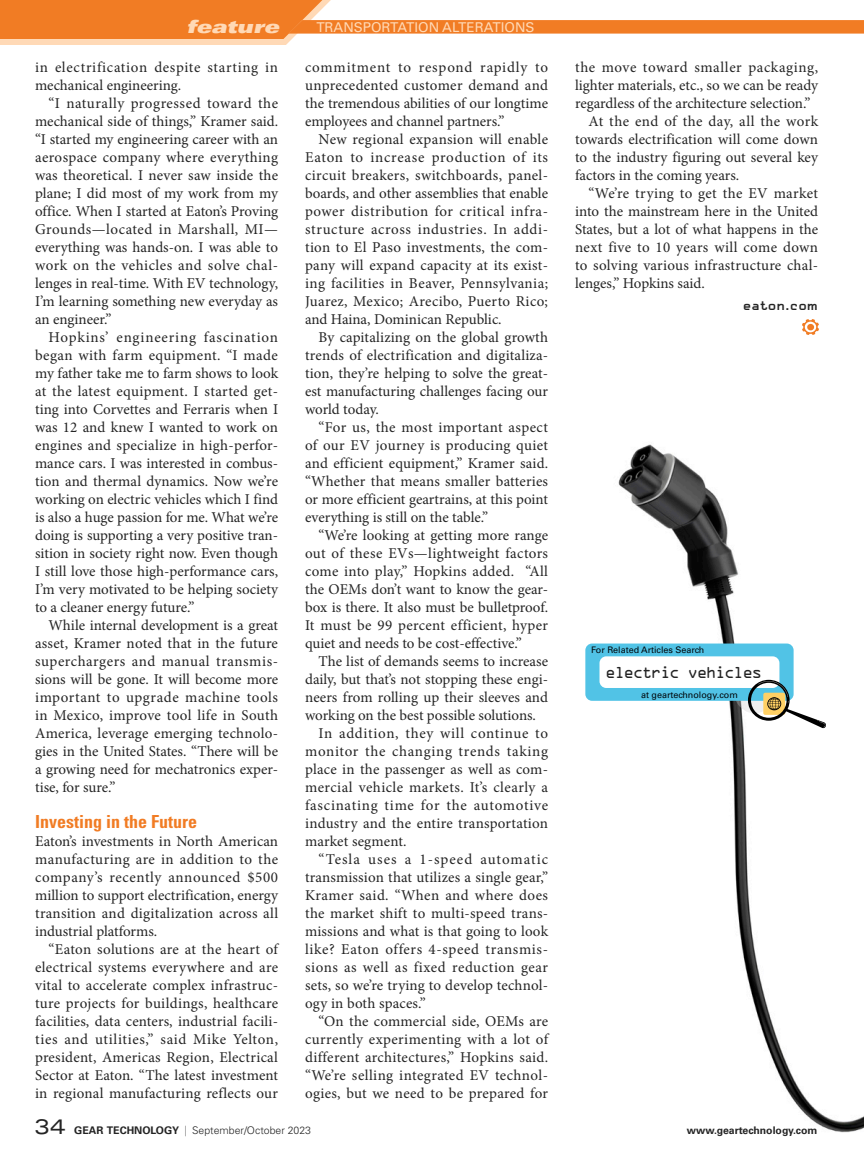
<style>
.page{position:relative;width:864px;height:1161px;background:#fff}
.page>*{position:absolute;margin:0;border:0;box-sizing:border-box;transform-origin:0 0}
.Feature_Body_Header{font:700 condensed 18px "Univers LT Pro";color:#f17c24}
.t1{font:18px "Univers LT Std X Black Ex Obl";color:#ffd9b6}
.Body_Text{font:15px/18px "Minion Pro";color:#242424;text-align:justify}
.Body_Text_After_Header{font:15px/18px "Minion Pro";letter-spacing:.01em;color:#242424;text-align:justify}
.Body_Text-2{font:15px/18px "Minion Pro";letter-spacing:.035em;color:#242424}
.TOC_Article_Head{font:15px "OCRA Std";letter-spacing:-.11em;color:#242424}
.Website_Footer{font:700 15px "Carbon";color:#242424}
.Feature_Running_Title{font:13.5px "Univers LT Pro 55 Roman";color:#ffd9b6}
.t2{font:300 10.5px "Univers LT Pro 45";color:#242424}
.t3{font:700 10.5px "Univers LT Pro 65";color:#242424}
.t4{font:9px "Univers LT Pro 55 Roman";color:#00060a}
.s1{font-family:"Univers LT Pro";font-weight:400;font-stretch:expanded;font-size:21px}
.s2{font-family:"Univers LT Pro 65";font-weight:700}
.s3{font-family:"Univers LT Pro Thin Ult Cond";font-weight:400}
</style>
<div class="page">
<img style="left:586px;top:444px;width:278px;height:689px">
<img style="left:803px;top:319px;width:15px;height:15px">
<div style="left:585px;top:644px;width:209px;height:57px;background:#51c3e6;border-radius:7px"></div>
<div style="left:600px;top:656px;width:179px;height:32px;background:#fff;border-radius:7px"></div>
<svg style="left:725px;top:656px;width:101px;height:73px"></svg>
<svg style="left:0;top:0;width:864px;height:45px"></svg>
<p class="t1" style="left:186px;top:16px;width:94px">feature</p>
<p class="Feature_Running_Title" style="left:316px;top:17px;width:220px">TRANSPORTATION ALTERATIONS</p>
<p class="Body_Text-2" style="left:35px;top:58px;width:244px">in electrification despite starting in mechanical engineering.</p>
<p class="Body_Text" style="left:35px;top:94px;width:245px;text-indent:14px">“I naturally progressed toward the mechanical side of things,” Kramer said. “I started my engineering career with an aerospace company where everything was theoretical. I never saw inside the plane; I did most of my work from my office. When I started at Eaton’s Proving Grounds—located in Marshall, MI— everything was hands-on. I was able to work on the vehicles and solve chal&shy;lenges in real-time. With EV technology, I’m learning something new everyday as an engineer.”</p>
<p class="Body_Text" style="left:35px;top:328px;width:245px;text-indent:14px">Hopkins’ engineering fascination began with farm equipment. “I made my father take me to farm shows to look at the latest equipment. I started get&shy;ting into Corvettes and Ferraris when I was 12 and knew I wanted to work on engines and specialize in high-perfor&shy;mance cars. I was interested in combus&shy;tion and thermal dynamics. Now we’re working on electric vehicles which I find is also a huge passion for me. What we’re doing is supporting a very positive tran&shy;sition in society right now. Even though I still love those high-performance cars, I’m very motivated to be helping society to a cleaner energy future.”</p>
<p class="Body_Text" style="left:35px;top:616px;width:245px;text-indent:14px">While internal development is a great asset, Kramer noted that in the future superchargers and manual transmis&shy;sions will be gone. It will become more important to upgrade machine tools in Mexico, improve tool life in South America, leverage emerging technolo&shy;gies in the United States. “There will be a growing need for mechatronics exper&shy;tise, for sure.”</p>
<p class="Feature_Body_Header" style="left:35px;top:811px;width:163px">Investing in the Future</p>
<p class="Body_Text_After_Header" style="left:35px;top:832px;width:245px">Eaton’s investments in North American manufacturing are in addition to the company’s recently announced $500 million to support electrification, energy transition and digitalization across all industrial platforms.</p>
<p class="Body_Text" style="left:35px;top:940px;width:245px;text-indent:14px">“Eaton solutions are at the heart of electrical systems everywhere and are vital to accelerate complex infrastruc&shy;ture projects for buildings, healthcare facilities, data centers, industrial facili&shy;ties and utilities,” said Mike Yelton, president, Americas Region, Electrical Sector at Eaton. “The latest investment in regional manufacturing reflects our</p>
<p class="Body_Text" style="left:305px;top:58px;width:245px">commitment to respond rapidly to unprecedented customer demand and the tremendous abilities of our longtime employees and channel partners.”</p>
<p class="Body_Text" style="left:305px;top:130px;width:245px;text-indent:14px">New regional expansion will enable Eaton to increase production of its circuit breakers, switchboards, panel&shy;boards, and other assemblies that enable power distribution for critical infra&shy;structure across industries. In addi&shy;tion to El Paso investments, the com&shy;pany will expand capacity at its exist&shy;ing facilities in Beaver, Pennsylvania; Juarez, Mexico; Arecibo, Puerto Rico; and Haina, Dominican Republic.</p>
<p class="Body_Text" style="left:305px;top:328px;width:244px;text-indent:14px">By capitalizing on the global growth trends of electrification and digitaliza&shy;tion, they’re helping to solve the great&shy;est manufacturing challenges facing our world today.</p>
<p class="Body_Text" style="left:305px;top:418px;width:245px;text-indent:14px">“For us, the most important aspect of our EV journey is producing quiet and efficient equipment,” Kramer said. “Whether that means smaller batteries or more efficient geartrains, at this point everything is still on the table.”</p>
<p class="Body_Text" style="left:305px;top:526px;width:245px;text-indent:14px">“We’re looking at getting more range out of these EVs—lightweight factors come into play,” Hopkins added. “All the OEMs don’t want to know the gear&shy;box is there. It also must be bulletproof.<br>It must be 99 percent efficient, hyper quiet and needs to be cost-effective.”</p>
<p class="Body_Text" style="left:305px;top:652px;width:244px;text-indent:14px">The list of demands seems to increase daily, but that’s not stopping these engi&shy;neers from rolling up their sleeves and working on the best possible solutions.</p>
<p class="Body_Text" style="left:305px;top:724px;width:245px;text-indent:14px">In addition, they will continue to monitor the changing trends taking place in the passenger as well as com&shy;mercial vehicle markets. It’s clearly a fascinating time for the automotive industry and the entire transportation market segment.</p>
<p class="Body_Text" style="left:305px;top:850px;width:245px;text-indent:14px">“Tesla uses a 1-speed automatic transmission that utilizes a single gear,” Kramer said. “When and where does the market shift to multi-speed trans&shy;missions and what is that going to look like? Eaton offers 4-speed transmis&shy;sions as well as fixed reduction gear sets, so we’re trying to develop technol&shy;ogy in both spaces.”</p>
<p class="Body_Text" style="left:305px;top:1012px;width:245px;text-indent:14px">“On the commercial side, OEMs are currently experimenting with a lot of different architectures,” Hopkins said. “We’re selling integrated EV technol&shy;ogies, but we need to be prepared for</p>
<p class="Body_Text" style="left:575px;top:58px;width:245px">the move toward smaller packaging, lighter materials, etc., so we can be ready regardless of the architecture selection.”</p>
<p class="Body_Text" style="left:575px;top:112px;width:245px;text-indent:14px">At the end of the day, all the work towards electrification will come down to the industry figuring out several key factors in the coming years.</p>
<p class="Body_Text" style="left:575px;top:184px;width:245px;text-indent:14px">“We’re trying to get the EV market into the mainstream here in the United States, but a lot of what happens in the next five to 10 years will come down to solving various infrastructure chal&shy;lenges,” Hopkins said.</p>
<p class="Website_Footer" style="left:743px;top:298px;width:77px">eaton.com</p>
<p class="t4" style="left:591px;top:644px;width:115px">For Related Articles Search</p>
<p class="t4" style="left:641px;top:688px;width:98px">at geartechnology.com</p>
<p class="TOC_Article_Head" style="left:605px;top:666px;width:159px">electric vehicles</p>
<p class="t2" style="left:34px;top:1123px;width:278px"><span class="s1">34</span> <span class="s2">GEAR TECHNOLOGY</span> <span class="s3">|</span> September/October 2023</p>
<p class="t3" style="left:687px;top:1123px;width:132px">www.geartechnology.com</p>
</div>
